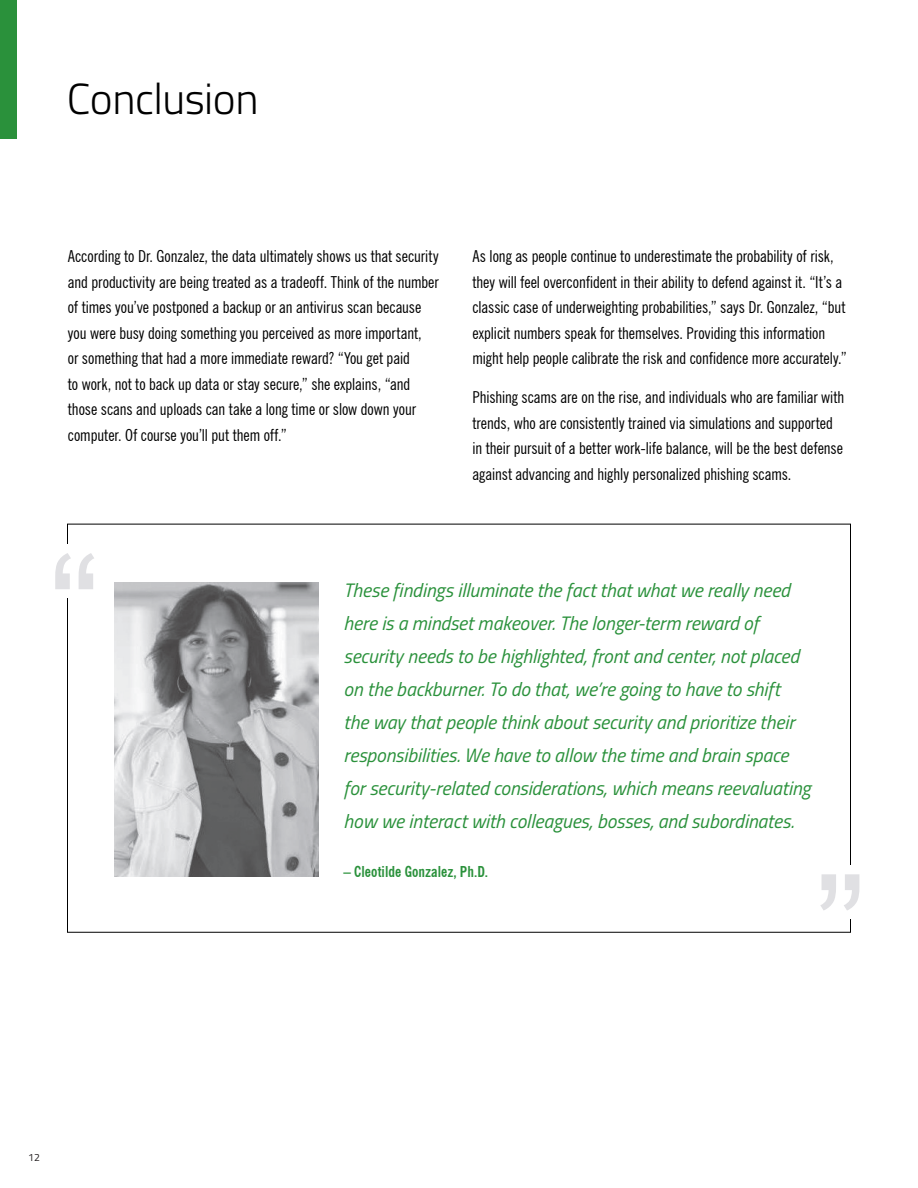
<style>
.page{position:relative;width:918px;height:1188px;background:#fff}
.page>*{position:absolute;margin:0;border:0;box-sizing:border-box;transform-origin:0 0}
.t1{font:300 43.5px "Titillium";letter-spacing:-.01em;color:#000}
.t2{font:italic 19.5px/33px "Titillium";letter-spacing:-.005em;color:#2a913b}
.t3{font:condensed 16.5px/25.5px "News Gothic BT";color:#000}
.t4{font:700 condensed 15px "News Gothic BT";letter-spacing:.005em;color:#2a913b}
.t5{font:10.5px "Titillium";color:#231f20}
</style>
<div class="page">
<div style="left:0;top:0;width:16px;height:138px;background:#2a913b"></div>
<img style="left:114px;top:582px;width:204px;height:295px">
<svg style="left:55px;top:553px;width:39px;height:36px"></svg>
<svg style="left:820px;top:874px;width:39px;height:36px"></svg>
<h1 class="t1" style="left:67px;top:67px;width:193px">Conclusion</h1>
<p class="t3" style="left:68px;top:243px;width:372px">According to Dr. Gonzalez, the data ultimately shows us that security and productivity are being treated as a tradeoff. Think of the number of times you’ve postponed a backup or an antivirus scan because you were busy doing something you perceived as more important,<br>or something that had a more immediate reward? “You get paid<br>to work, not to back up data or stay secure,” she explains, “and those scans and uploads can take a long time or slow down your computer. Of course you’ll put them off.”</p>
<p class="t3" style="left:473px;top:243px;width:376px">As long as people continue to underestimate the probability of risk, they will feel overconfident in their ability to defend against it. “It’s a classic case of underweighting probabilities,” says Dr. Gonzalez, “but explicit numbers speak for themselves. Providing this information might help people calibrate the risk and confidence more accurately.”</p>
<p class="t3" style="left:473px;top:384px;width:373px">Phishing scams are on the rise, and individuals who are familiar with trends, who are consistently trained via simulations and supported in their pursuit of a better work-life balance, will be the best defense against advancing and highly personalized phishing scams.</p>
<p class="t2" style="left:344px;top:573px;width:469px">These findings illuminate the fact that what we really need here is a mindset makeover. The longer-term reward of security needs to be highlighted, front and center, not placed on the backburner. To do that, we’re going to have to shift<br>the way that people think about security and prioritize their responsibilities. We have to allow the time and brain space for security-related considerations, which means reevaluating how we interact with colleagues, bosses, and subordinates.</p>
<p class="t4" style="left:344px;top:862px;width:146px">– Cleotilde Gonzalez, Ph.D.</p>
<p class="t5" style="left:28px;top:1150px;width:14px">12</p>
</div>
